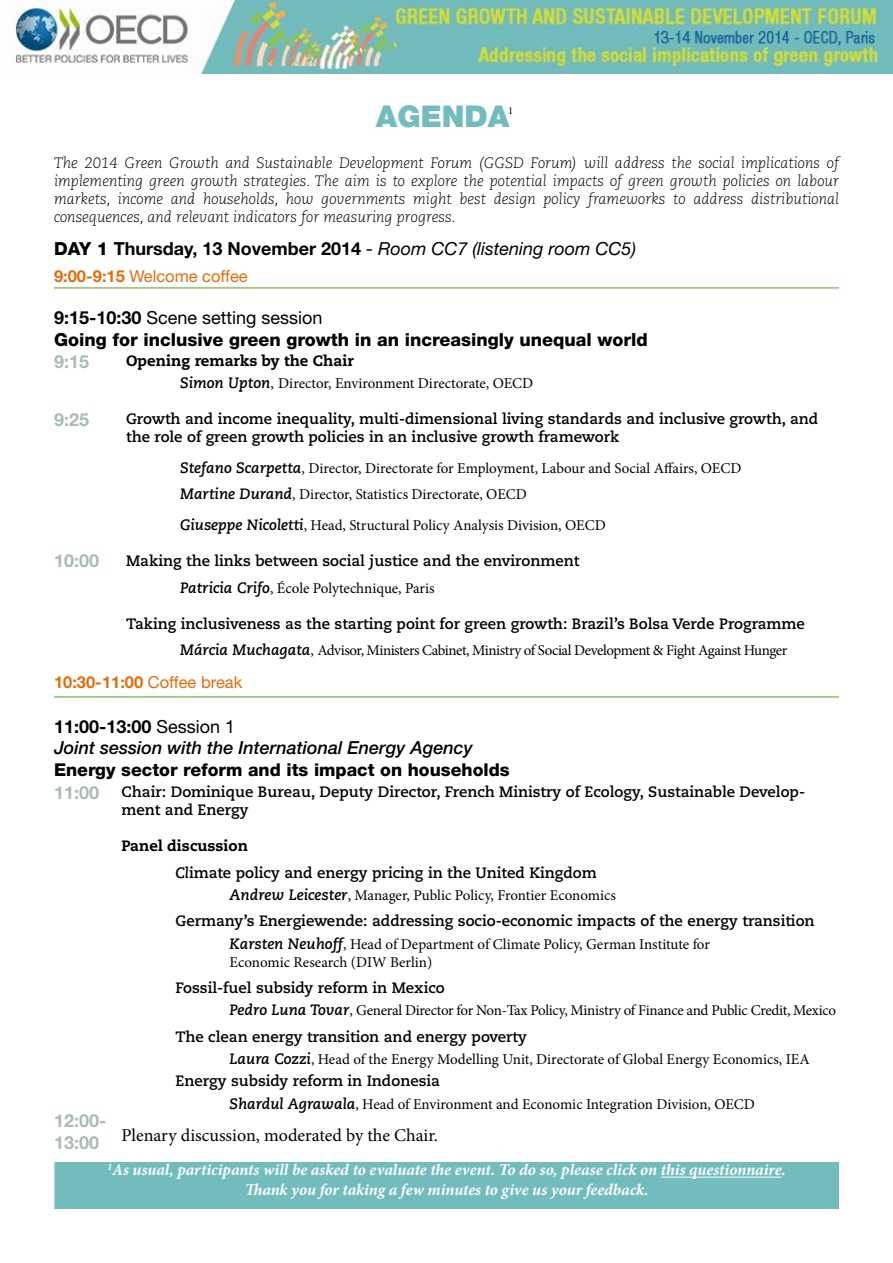
<style>
.page{position:relative;width:893px;height:1263px;background:#fff}
.page>*{position:absolute;margin:0;border:0;box-sizing:border-box;transform-origin:0 0}
.t1{font:900 30px "Helvetica Neue LT Std";color:#72bcbd}
.t2{font:800 18px/21.6px "Helvetica Neue LT Std";color:#000}
.t3{font:italic 500 18px/21.6px "Helvetica Neue LT Std";color:#000}
.t4{font:italic 18px "Helvetica Neue LT Std";color:#000}
.t5{font:18px "Minion Pro";color:#000}
.t6{font:700 18px/21.6px "Helvetica Neue LT Std";color:#aabcb0}
.t7{font:800 17.7px "Helvetica Neue LT Std";color:#000}
.t8{font:italic 700 16.5px/19.8px "Minion Pro";letter-spacing:-.005em;color:#fff;text-align:center}
.t9{font:16.5px "Helvetica Neue LT Std";color:#e46c0a}
.t10{font:700 16.5px "Helvetica Neue LT Std";color:#e46c0a}
.t11{font:15px/26.5px "Minion Pro";letter-spacing:-.005em;color:#000}
.t12{font:700 15px/18px "Caecilia";color:#000}
.t13{font:italic 300 15px/18px "Caecilia";color:#000;text-align:justify}
.t14{font:15px "Minion Pro";letter-spacing:-.035em;color:#000}
.t15{font:800 15px "Caecilia";color:#000}
.t16{font:10.5px "Minion Pro";color:#000}
.s1{font-weight:800;font-style:normal}
.s2{font-weight:700;font-style:normal}
.s3{font-weight:700}
.s4{font-weight:400}
.s5{font-family:"Caecilia";font-weight:700;font-style:italic}
.s6{font-weight:400;font-style:normal}
.s7{font-weight:800}
.s8{font-style:italic}
</style>
<div class="page">
<img style="left:13px;top:0;width:880px;height:73px">
<hr style="left:54px;top:287px;width:785px;height:2px;background:#85ca61">
<hr style="left:54px;top:696px;width:785px;height:2px;background:#85ca61">
<div style="left:55px;top:1163px;width:783px;height:45px;background:#72bcbd"></div>
<hr style="left:661px;top:1177px;width:121px;height:1px;background:#fff">
<div style="left:54px;top:1162px;width:785px;height:47px;border:2px solid #72bcbd"></div>
<h1 class="t1" style="left:376px;top:99px;width:135px">AGENDA</h1>
<p class="t13" style="left:54px;top:155px;width:786px">The 2014 Green Growth and Sustainable Development Forum (GGSD Forum) will address the social implications of implementing green growth strategies. The aim is to explore the potential impacts of green growth policies on labour markets, income and households, how governments might best design policy frameworks to address distributional consequences, and relevant indicators for measuring progress.</p>
<p class="t4" style="left:54px;top:238px;width:584px"><span class="s1">DAY 1</span> <span class="s2">Thursday, 13 November 2014</span> - Room CC7 (listening room CC5)</p>
<p class="t16" style="left:508px;top:104px;width:7px">1</p>
<p class="t9" style="left:54px;top:266px;width:195px"><span class="s3">9:00-9:15</span> Welcome coffee</p>
<p class="t2" style="left:54px;top:307px;width:595px"><span class="s3">9:15-10:30</span> <span class="s4">Scene setting session<br></span>Going for inclusive green growth in an increasingly unequal world</p>
<p class="t6" style="left:54px;top:350px;width:37px">9:15</p>
<p class="t6" style="left:54px;top:408px;width:37px">9:25</p>
<p class="t6" style="left:54px;top:549px;width:47px">10:00</p>
<p class="t15" style="left:126px;top:351px;width:229px">Opening remarks by the Chair</p>
<p class="t11" style="left:180px;top:370px;width:355px"><span class="s5">Simon Upton</span>, Director, Environment Directorate, OECD</p>
<p class="t12" style="left:126px;top:410px;width:694px">Growth and income inequality, multi-dimensional living standards and inclusive growth, and the role of green growth policies in an inclusive growth framework</p>
<p class="t11" style="left:180px;top:455px;width:563px"><span class="s5">Stefano Scarpetta</span>, Director, Directorate for Employment, Labour and Social Affairs, OECD<br><span class="s5">Martine Durand</span>, Director, Statistics Directorate, OECD</p>
<p class="t11" style="left:180px;top:512px;width:427px"><span class="s5">Giuseppe Nicoletti</span>, Head, Structural Policy Analysis Division, OECD</p>
<p class="t12" style="left:126px;top:552px;width:455px">Making the links between social justice and the environment</p>
<p class="t11" style="left:180px;top:574px;width:256px"><span class="s5">Patricia Crifo</span>, École Polytechnique, Paris</p>
<p class="t12" style="left:126px;top:614px;width:680px">Taking inclusiveness as the starting point for green growth: Brazil’s Bolsa Verde Programme</p>
<p class="t14" style="left:180px;top:640px;width:609px"><span class="s5">Márcia Muchagata</span>, Advisor, Ministers Cabinet, Ministry of Social Development &amp; Fight Against Hunger</p>
<p class="t10" style="left:54px;top:672px;width:190px">10:30-11:00 <span class="s4">Coffee break</span></p>
<p class="t3" style="left:54px;top:715px;width:420px"><span class="s2">11:00-13:00</span> <span class="s6">Session 1<br></span>Joint session with the International Energy Agency</p>
<p class="t12" style="left:122px;top:783px;width:685px">Chair: Dominique Bureau, Deputy Director, French Ministry of Ecology, Sustainable Develop&shy;ment and Energy</p>
<p class="t12" style="left:176px;top:833px;width:423px;line-height:26.5px;text-indent:-54px"><span class="s7">Panel discussion<br></span><span class="s8">Cl</span>imate policy and energy pricing in the United Kingdom</p>
<p class="t11" style="left:230px;top:882px;width:388px"><span class="s5">Andrew Leicester</span>, Manager, Public Policy, Frontier Economics</p>
<p class="t12" style="left:176px;top:912px;width:641px">Germany’s Energiewende: addressing socio-economic impacts of the energy transition</p>
<p class="t11" style="left:230px;top:935px;width:482px;line-height:18px"><span class="s5">Karsten Neuhoff</span>, Head of Department of Climate Policy, German Institute for<br>Economic Research (DIW Berlin)</p>
<p class="t12" style="left:176px;top:979px;width:271px">Fossil-fuel subsidy reform in Mexico</p>
<p class="t11" style="left:230px;top:997px;width:608px"><span class="s5">Pedro Luna Tovar</span>, General Director for Non-Tax Policy, Ministry of Finance and Public Credit, Mexico</p>
<p class="t12" style="left:176px;top:1028px;width:353px">The clean energy transition and energy poverty</p>
<p class="t11" style="left:230px;top:1046px;width:582px"><span class="s5">Laura Cozzi</span>, Head of the Energy Modelling Unit, Directorate of Global Energy Economics, IEA</p>
<p class="t12" style="left:176px;top:1072px;width:266px">Energy subsidy reform in Indonesia</p>
<p class="t11" style="left:230px;top:1091px;width:527px"><span class="s5">Shardul Agrawala</span>, Head of Environment and Economic Integration Division, OECD</p>
<p class="t6" style="left:54px;top:1109px;width:54px">12:00-<br>13:00</p>
<p class="t7" style="left:54px;top:759px;width:457px">Energy sector reform and its impact on households</p>
<p class="t6" style="left:54px;top:781px;width:47px">11:00</p>
<p class="t5" style="left:122px;top:1123px;width:318px">Plenary discussion, moderated by the Chair.</p>
<p class="t8" style="left:107px;top:1160px;width:680px"><sup>1</sup>As usual, participants will be asked to evaluate the event. To do so, please click on this questionnaire.<br>Thank you for taking a few minutes to give us your feedback.</p>
</div>
